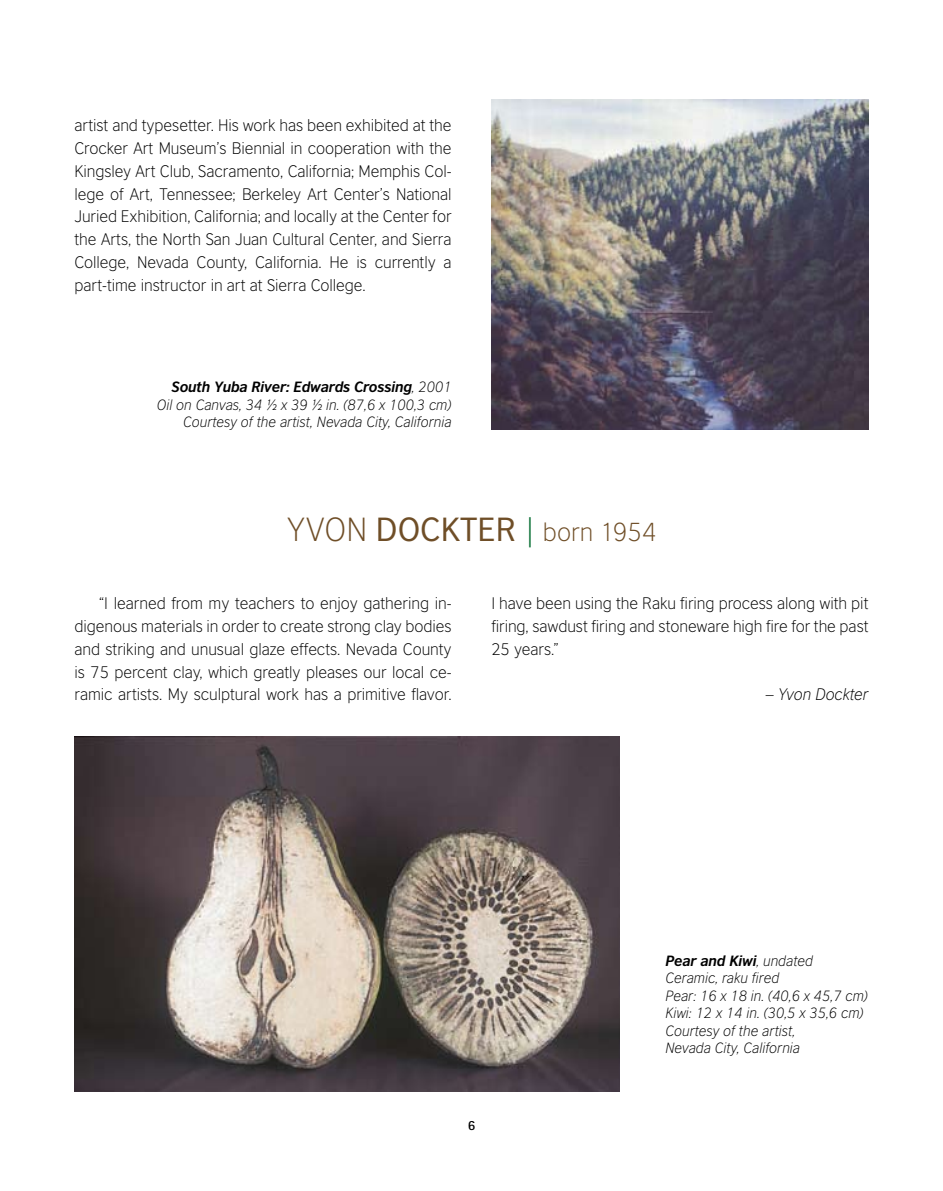
<style>
.page{position:relative;width:943px;height:1191px;background:#fff}
.page>*{position:absolute;margin:0;border:0;box-sizing:border-box;transform-origin:0 0}
.t1{font:300 31.5px "British Council Sans";color:#6f4e27}
.t2{font:300 24.5px "British Council Sans";color:#6f4e27}
.t3{font:300 15.75px/22.8px "British Council Sans";letter-spacing:-.005em;color:#000;text-align:justify}
.t4{font:italic 300 15.75px "British Council Sans";letter-spacing:-.005em;color:#000}
.t5{font:italic 300 14px/17.5px "British Council Sans";color:#000}
.s1{font-weight:700}
.s2{font-weight:400;font-size:31.5px}
.s3{font-size:31.5px;color:#006b2e}
</style>
<div class="page">
<img style="left:74px;top:736px;width:545px;height:355px">
<img style="left:491px;top:99px;width:377px;height:331px">
<p class="t3" style="left:74px;top:114px;width:379px">artist and typesetter. His work has been exhibited at the Crocker Art Museum’s Biennial in cooperation with the Kingsley Art Club, Sacramento, California; Memphis Col&shy;lege of Art, Tennessee; Berkeley Art Center’s National Juried Exhibition, California; and locally at the Center for the Arts, the North San Juan Cultural Center, and Sierra College, Nevada County, California. He is currently a part-time instructor in art at Sierra College.</p>
<p class="t5" style="left:157px;top:378px;width:296px;text-align:right"><span class="s1">South Yuba River: Edwards Crossing</span>, 2001<br>Oil on Canvas, 34 ½ x 39 ½ in. (87,6 x 100,3 cm)<br>Courtesy of the artist, Nevada City, California</p>
<h1 class="t1" style="left:286px;top:511px;width:40px">Yvon</h1>
<h2 class="t2" style="left:376px;top:518px;width:282px"><span class="s2">DOCKTER</span> <span class="s3">|</span> born 1954</h2>
<p class="t3" style="left:74px;top:592px;width:379px;text-indent:25px">“I learned from my teachers to enjoy gathering in&shy;digenous materials in order to create strong clay bodies and striking and unusual glaze effects. Nevada County is 75 percent clay, which greatly pleases our local ce&shy;ramic artists. My sculptural work has a primitive flavor.</p>
<p class="t3" style="left:491px;top:592px;width:379px">I have been using the Raku firing process along with pit firing, sawdust firing and stoneware high fire for the past 25 years.”</p>
<p class="t4" style="left:766px;top:685px;width:104px">– Yvon Dockter</p>
<p class="t5" style="left:665px;top:952px;width:204px"><span class="s1">Pear and Kiwi</span>, undated<br>Ceramic, raku fired<br>Pear: 16 x 18 in. (40,6 x 45,7 cm)<br>Kiwi: 12 x 14 in. (30,5 x 35,6 cm)<br>Courtesy of the artist,<br>Nevada City, California</p>
</div>
